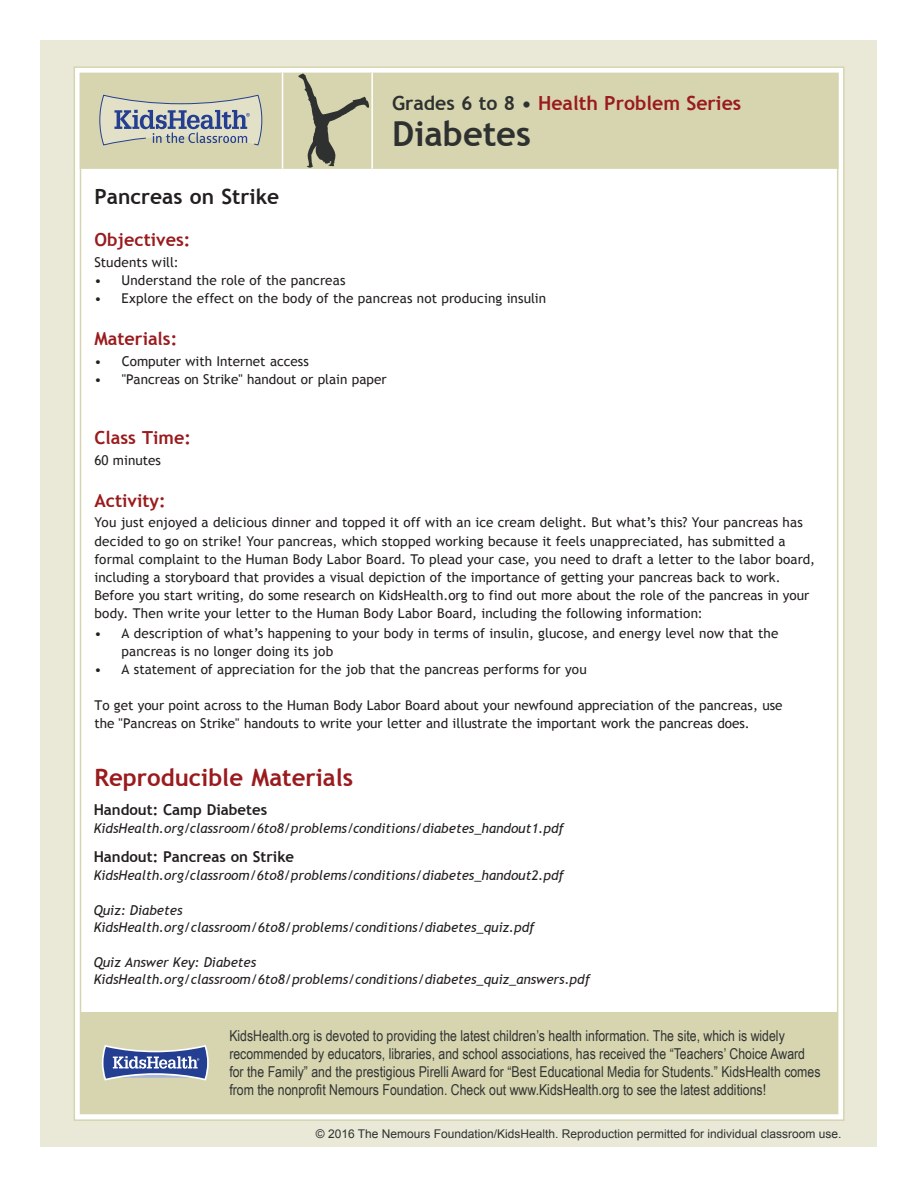
<style>
.page{position:relative;width:918px;height:1188px;background:#fff}
.page>*{position:absolute;margin:0;border:0;box-sizing:border-box;transform-origin:0 0}
.Lesson_Header{font:700 34.5px "Trebuchet MS";color:#2f3130}
.t1{font:700 24px "Trebuchet MS";color:#9a1a1d}
.t2{font:700 21px "Trebuchet MS";color:#231f20}
.Lesson_Header-2{font:700 19.5px "Trebuchet MS";color:#9a1a1d}
.t3{font:700 18px "Trebuchet MS";color:#9a1a1d}
.t4{font:15px/18px "Arial Narrow";color:#323333}
.Article_List{font:700 15px "Trebuchet MS";color:#231f20}
.Basic_Bulleted_List{font:13.5px/18px "Trebuchet MS";color:#231f20}
.Article_List-2{font:italic 13.5px/17.4px "Trebuchet MS";color:#231f20}
.t5{font:12px "Arial";color:#2f3130}
.s1{color:#2f3130}
</style>
<div class="page">
<div style="left:40px;top:40px;width:838px;height:1108px;background:#eae9d8"></div>
<div style="left:74px;top:67px;width:770px;height:1053px;background:#fff"></div>
<div style="left:81px;top:1013px;width:757px;height:100px;background:#d6d5b0"></div>
<svg style="left:102px;top:1045px;width:107px;height:36px"></svg>
<div style="left:81px;top:74px;width:757px;height:94px;background:#d6d5b0"></div>
<div style="left:80px;top:73px;width:759px;height:96px;border:2px solid #d6d5b0"></div>
<svg style="left:99px;top:94px;width:164px;height:52px"></svg>
<hr style="left:371px;top:73px;width:2px;height:96px;background:#fff">
<hr style="left:282px;top:73px;width:1px;height:96px;background:#fff">
<svg style="left:298px;top:74px;width:71px;height:94px"></svg>
<p class="Lesson_Header-2" style="left:392px;top:91px;width:351px"><span class="s1">Grades 6 to 8 •</span> Health Problem Series</p>
<p class="Lesson_Header" style="left:392px;top:112px;width:140px">Diabetes</p>
<p class="t2" style="left:94px;top:184px;width:186px">Pancreas on Strike</p>
<p class="t3" style="left:94px;top:229px;width:97px">Objectives:</p>
<p class="Basic_Bulleted_List" style="left:94px;top:254px;width:86px">Students will:</p>
<p class="Basic_Bulleted_List" style="left:122px;top:272px;width:225px">Understand the role of the pancreas</p>
<p class="Basic_Bulleted_List" style="left:122px;top:290px;width:426px">Explore the effect on the body of the pancreas not producing insulin</p>
<p class="t3" style="left:94px;top:328px;width:84px">Materials:</p>
<p class="Basic_Bulleted_List" style="left:122px;top:353px;width:266px">Computer with Internet access<br>"Pancreas on Strike" handout or plain paper</p>
<p class="Basic_Bulleted_List" style="left:94px;top:272px;width:9px">• •</p>
<p class="Basic_Bulleted_List" style="left:94px;top:353px;width:9px">• •</p>
<p class="t3" style="left:94px;top:427px;width:98px">Class Time:</p>
<p class="Basic_Bulleted_List" style="left:94px;top:452px;width:68px">60 minutes</p>
<p class="t3" style="left:94px;top:490px;width:73px">Activity:</p>
<p class="Basic_Bulleted_List" style="left:94px;top:514px;width:722px">You just enjoyed a delicious dinner and topped it off with an ice cream delight. But what’s this? Your pancreas has decided to go on strike! Your pancreas, which stopped working because it feels unappreciated, has submitted a formal complaint to the Human Body Labor Board. To plead your case, you need to draft a letter to the labor board, including a storyboard that provides a visual depiction of the importance of getting your pancreas back to work.<br>Before you start writing, do some research on KidsHealth.org to find out more about the role of the pancreas in your body. Then write your letter to the Human Body Labor Board, including the following information:</p>
<p class="Basic_Bulleted_List" style="left:122px;top:624px;width:658px">A description of what’s happening to your body in terms of insulin, glucose, and energy level now that the pancreas is no longer doing its job</p>
<p class="Basic_Bulleted_List" style="left:122px;top:660px;width:467px">A statement of appreciation for the job that the pancreas performs for you</p>
<p class="Basic_Bulleted_List" style="left:94px;top:696px;width:690px">To get your point across to the Human Body Labor Board about your newfound appreciation of the pancreas, use the "Pancreas on Strike" handouts to write your letter and illustrate the important work the pancreas does.</p>
<p class="t1" style="left:94px;top:763px;width:260px">Reproducible Materials</p>
<p class="Article_List" style="left:94px;top:801px;width:175px">Handout: Camp Diabetes</p>
<p class="Article_List-2" style="left:94px;top:820px;width:472px">KidsHealth.org/classroom/6to8/problems/conditions/diabetes_handout1.pdf</p>
<p class="Article_List" style="left:94px;top:847px;width:202px">Handout: Pancreas on Strike</p>
<p class="Article_List-2" style="left:94px;top:867px;width:472px">KidsHealth.org/classroom/6to8/problems/conditions/diabetes_handout2.pdf</p>
<p class="Article_List-2" style="left:94px;top:902px;width:443px">Quiz: Diabetes<br>KidsHealth.org/classroom/6to8/problems/conditions/diabetes_quiz.pdf</p>
<p class="Article_List-2" style="left:94px;top:954px;width:498px">Quiz Answer Key: Diabetes<br>KidsHealth.org/classroom/6to8/problems/conditions/diabetes_quiz_answers.pdf</p>
<p class="Basic_Bulleted_List" style="left:94px;top:624px;width:9px">•</p>
<p class="Basic_Bulleted_List" style="left:94px;top:660px;width:9px">•</p>
<p class="t4" style="left:229px;top:1026px;width:593px">KidsHealth.org is devoted to providing the latest children’s health information. The site, which is widely recommended by educators, libraries, and school associations, has received the “Teachers’ Choice Award for the Family” and the prestigious Pirelli Award for “Best Educational Media for Students.” KidsHealth comes from the nonprofit Nemours Foundation. Check out www.KidsHealth.org to see the latest additions!</p>
<p class="t5" style="left:316px;top:1126px;width:527px">© 2016 The Nemours Foundation/KidsHealth. Reproduction permitted for individual classroom use.</p>
</div>
